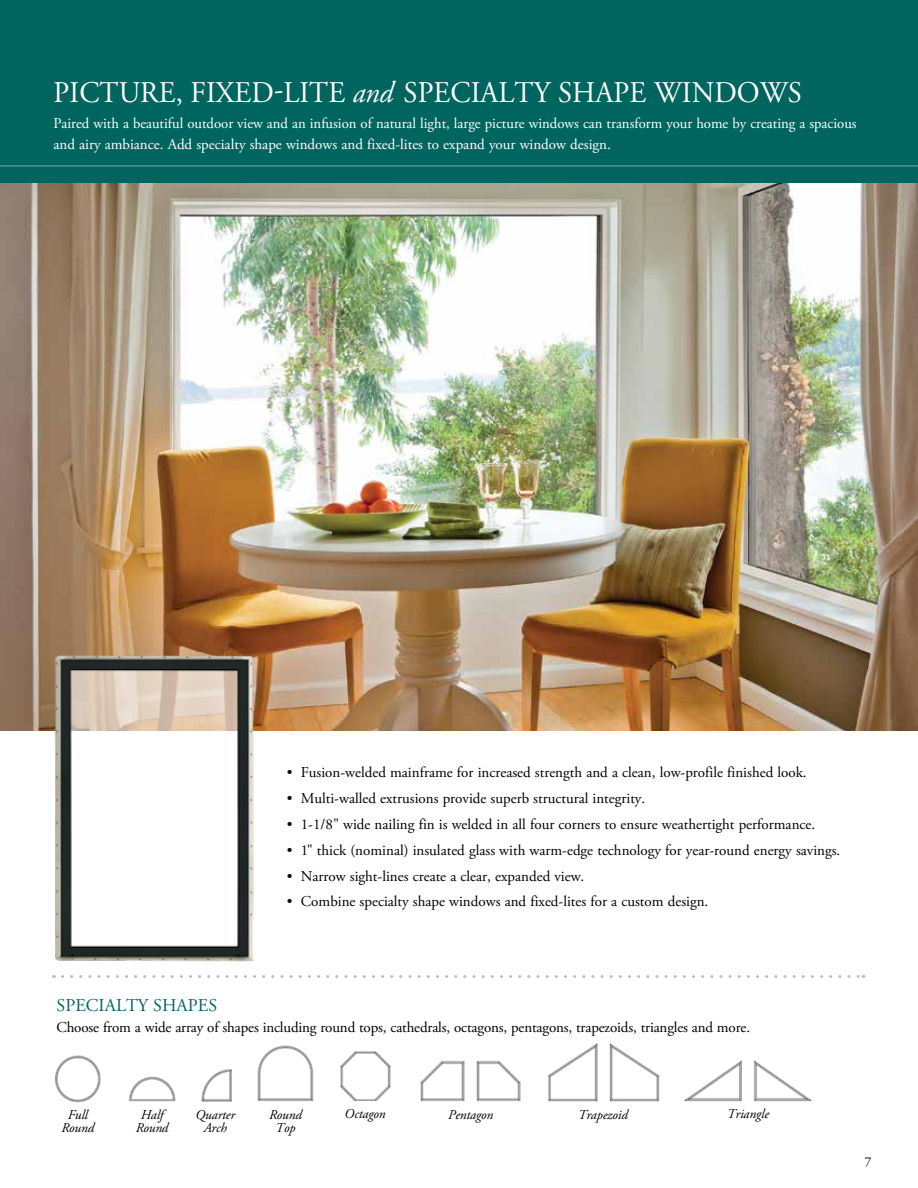
<style>
.page{position:relative;width:918px;height:1188px;background:#fff}
.page>*{position:absolute;margin:0;border:0;box-sizing:border-box;transform-origin:0 0}
.t1{font:30px "Adobe Garamond Pro";letter-spacing:.005em;color:#fff;scale:.96 1}
.t2{font:18px "Adobe Garamond Pro";letter-spacing:.005em;color:#00655f}
.t3{font:15px "Adobe Garamond Pro";color:#000}
.t4{font:15px/21px "Adobe Garamond Pro";color:#fff}
.t5{font:italic 13.5px/13.5px "Adobe Garamond Pro";letter-spacing:-.01em;color:#000;text-align:center}
.t6{font:13.5px "Adobe Garamond Pro";color:#000}
.s1{font-style:italic}
.s2{color:#0b0a0b}
</style>
<div class="page">
<img style="left:0;top:182px;width:918px;height:548px">
<div style="left:0;top:0;width:918px;height:182px;background:#00655f"></div>
<hr style="left:0;top:165px;width:918px;height:2px;background:#4d938f">
<img style="left:55px;top:1055px;width:46px;height:48px">
<img style="left:128px;top:1076px;width:48px;height:26px">
<img style="left:201px;top:1069px;width:31px;height:33px">
<img style="left:257px;top:1045px;width:57px;height:57px">
<img style="left:340px;top:1051px;width:51px;height:51px">
<img style="left:420px;top:1061px;width:101px;height:41px">
<img style="left:548px;top:1043px;width:112px;height:59px">
<img style="left:684px;top:1060px;width:128px;height:42px">
<svg style="left:62px;top:975px;width:802px;height:3px"></svg>
<img style="left:40px;top:642px;width:231px;height:335px">
<h1 class="t1" style="left:54px;top:75px;width:781px">PICTURE, FIXED-LITE <span class="s1">and</span> SPECIALTY SHAPE WINDOWS</h1>
<p class="t4" style="left:53px;top:114px;width:805px">Paired with a beautiful outdoor view and an infusion of natural light, large picture windows can transform your home by creating a spacious and airy ambiance. Add specialty shape windows and fixed-lites to expand your window design.</p>
<p class="t3" style="left:287px;top:763px;width:521px"><span class="s2">•</span> Fusion-welded mainframe for increased strength and a clean, low-profile finished look.</p>
<p class="t3" style="left:287px;top:789px;width:360px"><span class="s2">•</span> Multi-walled extrusions provide superb structural integrity.</p>
<p class="t3" style="left:287px;top:815px;width:530px"><span class="s2">•</span> 1-1/8" wide nailing fin is welded in all four corners to ensure weathertight performance.</p>
<p class="t3" style="left:287px;top:841px;width:555px"><span class="s2">•</span> 1" thick (nominal) insulated glass with warm-edge technology for year-round energy savings.</p>
<p class="t3" style="left:287px;top:867px;width:299px"><span class="s2">•</span> Narrow sight-lines create a clear, expanded view.</p>
<p class="t3" style="left:287px;top:893px;width:423px"><span class="s2">•</span> Combine specialty shape windows and fixed-lites for a custom design.</p>
<p class="t2" style="left:57px;top:995px;width:162px">SPECIALTY SHAPES</p>
<p class="t3" style="left:56px;top:1018px;width:695px">Choose from a wide array of shapes including round tops, cathedrals, octagons, pentagons, trapezoids, triangles and more.</p>
<p class="t5" style="left:196px;top:1108px;width:41px">Quarter</p>
<p class="t5" style="left:345px;top:1107px;width:42px">Octagon</p>
<p class="t5" style="left:204px;top:1121px;width:25px">Arch</p>
<p class="t5" style="left:62px;top:1108px;width:34px">Full<br>Round</p>
<p class="t5" style="left:136px;top:1108px;width:34px">Half<br>Round</p>
<p class="t5" style="left:269px;top:1108px;width:34px">Round<br>Top</p>
<p class="t5" style="left:448px;top:1108px;width:47px">Pentagon</p>
<p class="t5" style="left:578px;top:1108px;width:51px">Trapezoid</p>
<p class="t5" style="left:727px;top:1107px;width:43px">Triangle</p>
<p class="t6" style="left:865px;top:1154px;width:8px">7</p>
</div>
